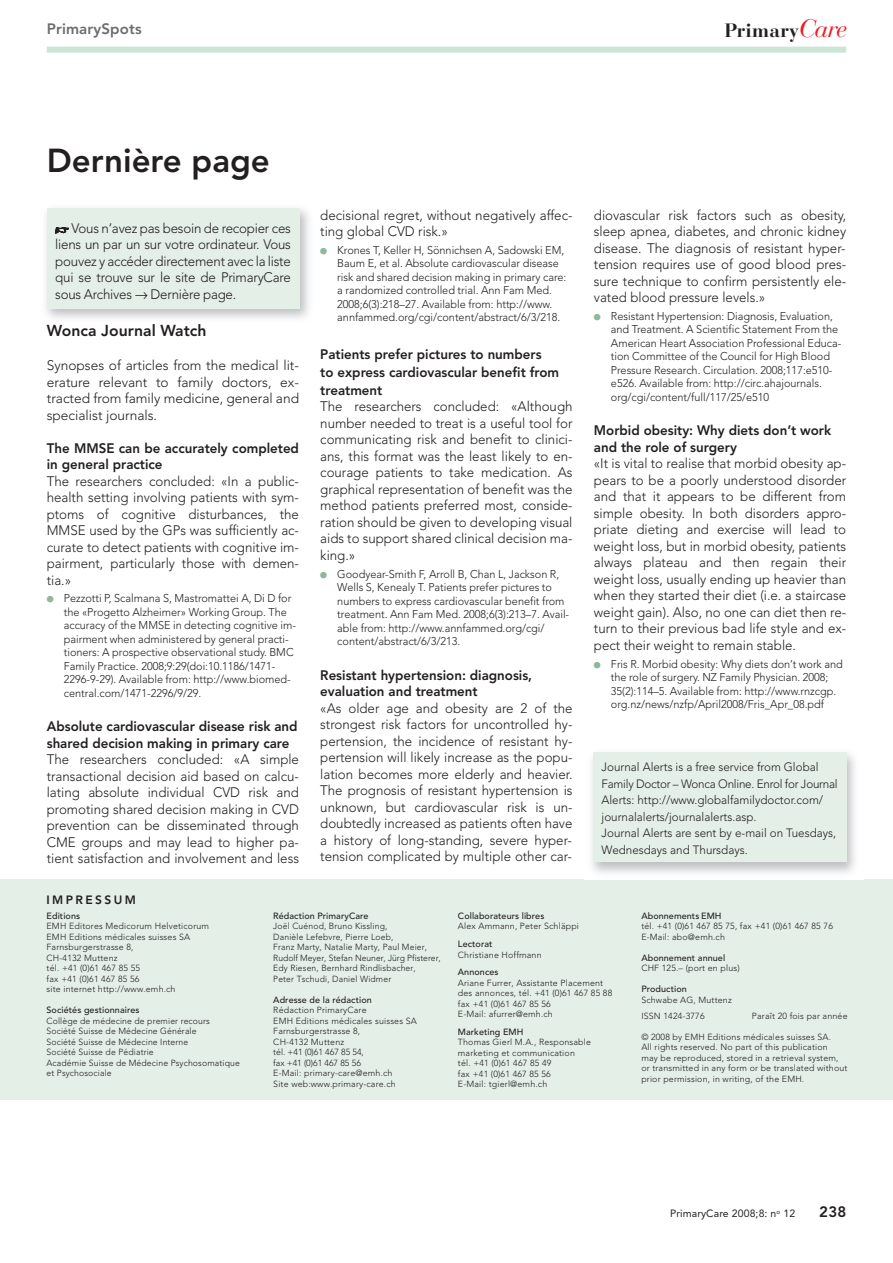
<style>
.page{position:relative;width:893px;height:1263px;background:#fff}
.page>*{position:absolute;margin:0;border:0;box-sizing:border-box;transform-origin:0 0}
.t1{font:800 33px "Avenir";color:#231f20}
.t2{font:700 19.2px "Bauer Bodoni";letter-spacing:.01em;color:#231f20}
.t3{font:800 15.75px "Avenir";color:#231f20}
.t4{font:800 15px "Avenir";letter-spacing:.01em;color:#6c6d70}
.t5{font:800 15px "Avenir";color:#231f20}
.t6{font:300 13.65px/16.5px "Avenir";color:#231f20;text-align:justify}
.t7{font:800 13.65px/16.5px "Avenir";color:#231f20}
.t8{font:300 12px/16.5px "Avenir";color:#231f20}
.t9{font:800 12px "Avenir";letter-spacing:.2em;color:#231f20}
.t10{font:300 11.25px/13.5px "Avenir";color:#231f20}
.t11{font:10.5px "Avenir";letter-spacing:.01em;color:#231f20}
.t12{font:500 9px "Avenir";letter-spacing:.01em;color:#231f20}
.t13{font:300 8.85px/10.5px "Avenir";letter-spacing:.02em;color:#231f20}
.s1{font-weight:400;font-style:italic;font-size:25.2px;color:#ee1d23}
.s2{font-family:"European Pi Three";font-weight:400}
.s3{font-family:"Schwabe Pi";font-weight:400}
.s4{font-family:"European Pi One";font-weight:400;font-size:8.25px;color:#8eb89d}
</style>
<div class="page">
<div style="left:47px;top:47px;width:799px;height:6px;background:#cbe6d3"></div>
<div style="left:0;top:879px;width:893px;height:221px;background:#e4efe8"></div>
<img style="left:592px;top:752px;width:263px;height:121px">
<div style="left:593px;top:752px;width:253px;height:110px;background:#e4efe8"></div>
<img style="left:46px;top:208px;width:263px;height:111px">
<div style="left:47px;top:208px;width:252px;height:101px;background:#e4efe8"></div>
<p class="t4" style="left:47px;top:23px;width:96px">PrimarySpots</p>
<h2 class="t2" style="left:725px;top:19px;width:124px">Primary<span class="s1">Care</span></h2>
<h1 class="t1" style="left:47px;top:147px;width:225px">Dernière page</h1>
<p class="t6" style="left:55px;top:221px;width:237px"><span class="s2">-</span> Vous n’avez pas besoin de recopier ces liens un par un sur votre ordinateur. Vous pouvez y accéder directement avec la liste qui se trouve sur le site de PrimaryCare sous Archives <span class="s3">3</span> Dernière page.</p>
<p class="t3" style="left:47px;top:324px;width:161px">Wonca Journal Watch</p>
<p class="t6" style="left:47px;top:358px;width:254px">Synopses of articles from the medical lit&shy;erature relevant to family doctors, ex&shy;tracted from family medicine, general and specialist journals.</p>
<p class="t7" style="left:47px;top:441px;width:254px">The MMSE can be accurately completed in general practice</p>
<p class="t6" style="left:47px;top:474px;width:254px">The researchers concluded: «In a public&shy;health setting involving patients with sym&shy;ptoms of cognitive disturbances, the MMSE used by the GPs was sufficiently ac&shy;curate to detect patients with cognitive im&shy;pairment, particularly those with demen&shy;tia.»</p>
<p class="t10" style="left:64px;top:593px;width:234px;text-indent:-17px"><span class="s4">-</span> Pezzotti P, Scalmana S, Mastromattei A, Di D for the «Progetto Alzheimer» Working Group. The accuracy of the MMSE in detecting cognitive im&shy;pairment when administered by general practi&shy;tioners: A prospective observational study. BMC Family Practice. 2008;9:29(doi:10.1186/1471- 2296-9-29). Available from: http://www.biomed&shy;central.com/1471-2296/9/29.</p>
<p class="t7" style="left:47px;top:719px;width:252px">Absolute cardiovascular disease risk and shared decision making in primary care</p>
<p class="t6" style="left:47px;top:752px;width:254px">The researchers concluded: «A simple transactional decision aid based on calcu&shy;lating absolute individual CVD risk and promoting shared decision making in CVD prevention can be disseminated through CME groups and may lead to higher pa&shy;tient satisfaction and involvement and less</p>
<p class="t9" style="left:47px;top:894px;width:91px">IMPRESSUM</p>
<p class="t6" style="left:320px;top:208px;width:254px">decisional regret, without negatively affec&shy;ting global CVD risk.»</p>
<p class="t10" style="left:337px;top:244px;width:231px;text-indent:-17px"><span class="s4">-</span> Krones T, Keller H, Sönnichsen A, Sadowski EM, Baum E, et al. Absolute cardiovascular disease risk and shared decision making in primary care: a randomized controlled trial. Ann Fam Med.<br>2008;6(3):218–27. Available from: http://www. annfammed.org/cgi/content/abstract/6/3/218.</p>
<p class="t7" style="left:320px;top:346px;width:240px;line-height:18.1px">Patients prefer pictures to numbers<br>to express cardiovascular benefit from treatment</p>
<p class="t6" style="left:320px;top:400px;width:254px">The researchers concluded: «Although number needed to treat is a useful tool for communicating risk and benefit to clinici&shy;ans, this format was the least likely to en&shy;courage patients to take medication. As graphical representation of benefit was the method patients preferred most, conside&shy;ration should be given to developing visual aids to support shared clinical decision ma&shy;king.»</p>
<p class="t10" style="left:337px;top:568px;width:233px;text-indent:-17px"><span class="s4">-</span> Goodyear-Smith F, Arroll B, Chan L, Jackson R, Wells S, Kenealy T. Patients prefer pictures to numbers to express cardiovascular benefit from treatment. Ann Fam Med. 2008;6(3):213–7. Avail - able from: http://www.annfammed.org/cgi/ content/abstract/6/3/213.</p>
<p class="t7" style="left:320px;top:668px;width:213px">Resistant hypertension: diagnosis, evaluation and treatment</p>
<p class="t6" style="left:320px;top:701px;width:254px">«As older age and obesity are 2 of the strongest risk factors for uncontrolled hy&shy;pertension, the incidence of resistant hy&shy;pertension will likely increase as the popu&shy;lation becomes more elderly and heavier.<br>The prognosis of resistant hypertension is unknown, but cardiovascular risk is un&shy;doubtedly increased as patients often have a history of long-standing, severe hyper&shy;tension complicated by multiple other car-</p>
<p class="t6" style="left:594px;top:208px;width:254px">diovascular risk factors such as obesity, sleep apnea, diabetes, and chronic kidney disease. The diagnosis of resistant hyper&shy;tension requires use of good blood pres&shy;sure technique to confirm persistently ele&shy;vated blood pressure levels.»</p>
<p class="t10" style="left:611px;top:310px;width:232px;text-indent:-17px"><span class="s4">-</span> Resistant Hypertension: Diagnosis, Evaluation, and Treatment. A Scientific Statement From the American Heart Association Professional Educa&shy;tion Committee of the Council for High Blood Pressure Research. Circulation. 2008;117:e510- e526. Available from: http://circ.ahajournals. org/cgi/content/full/117/25/e510</p>
<p class="t7" style="left:594px;top:423px;width:239px">Morbid obesity: Why diets don’t work and the role of surgery</p>
<p class="t6" style="left:594px;top:456px;width:254px">«It is vital to realise that morbid obesity ap&shy;pears to be a poorly understood disorder and that it appears to be different from simple obesity. In both disorders appro&shy;priate dieting and exercise will lead to weight loss, but in morbid obesity, patients always plateau and then regain their weight loss, usually ending up heavier than when they started their diet (i.e. a staircase weight gain). Also, no one can diet then re&shy;turn to their previous bad life style and ex&shy;pect their weight to remain stable.</p>
<p class="t10" style="left:611px;top:658px;width:233px;text-indent:-17px"><span class="s4">-</span> Fris R. Morbid obesity: Why diets don’t work and the role of surgery. NZ Family Physician. 2008; 35(2):114–5. Available from: http://www.rnzcgp. org.nz/news/nzfp/April2008/Fris_Apr_08.pdf</p>
<p class="t8" style="left:602px;top:760px;width:238px">Journal Alerts is a free service from Global Family Doctor – Wonca Online. Enrol for Journal Alerts: http://www.globalfamilydoctor.com/ journalalerts/journalalerts.asp.<br>Journal Alerts are sent by e-mail on Tuesdays, Wednesdays and Thursdays.</p>
<p class="t12" style="left:47px;top:912px;width:35px">Editions</p>
<p class="t13" style="left:47px;top:922px;width:164px">EMH Editores Medicorum Helveticorum<br>EMH Editions médicales suisses SA<br>Farnsburgerstrasse 8,<br>CH-4132 Muttenz<br>tél. +41 (0)61 467 85 55<br>fax +41 (0)61 467 85 56<br>site internet http://www.emh.ch</p>
<p class="t12" style="left:47px;top:1007px;width:94px">Sociétés gestionnaires</p>
<p class="t13" style="left:47px;top:1016px;width:195px">Collège de médecine de premier recours Société Suisse de Médecine Générale<br>Société Suisse de Médecine Interne<br>Société Suisse de Pédiatrie<br>Académie Suisse de Médecine Psychosomatique et Psychosociale</p>
<p class="t12" style="left:273px;top:912px;width:97px">Rédaction PrimaryCare</p>
<p class="t13" style="left:273px;top:922px;width:169px">Joël Cuénod, Bruno Kissling,<br>Danièle Lefebvre, Pierre Loeb,<br>Franz Marty, Natalie Marty, Paul Meier, Rudolf Meyer, Stefan Neuner, Jürg Pfisterer, Edy Riesen, Bernhard Rindlisbacher,<br>Peter Tschudi, Daniel Widmer</p>
<p class="t12" style="left:273px;top:996px;width:100px">Adresse de la rédaction</p>
<p class="t13" style="left:273px;top:1006px;width:145px">Rédaction PrimaryCare<br>EMH Editions médicales suisses SA<br>Farnsburgerstrasse 8,<br>CH-4132 Muttenz<br>tél. +41 (0)61 467 85 54,<br>fax +41 (0)61 467 85 56<br>E-Mail: primary-care@emh.ch<br>Site web:www.primary-care.ch</p>
<p class="t12" style="left:458px;top:912px;width:88px">Collaborateurs libres</p>
<p class="t13" style="left:458px;top:922px;width:123px">Alex Ammann, Peter Schläppi</p>
<p class="t12" style="left:458px;top:940px;width:36px">Lectorat</p>
<p class="t13" style="left:458px;top:950px;width:85px">Christiane Hoffmann</p>
<p class="t12" style="left:458px;top:968px;width:42px">Annonces</p>
<p class="t13" style="left:458px;top:978px;width:156px">Ariane Furrer, Assistante Placement des annonces, tél. +41 (0)61 467 85 88 fax +41 (0)61 467 85 56<br>E-Mail: afurrer@emh.ch</p>
<p class="t12" style="left:458px;top:1028px;width:67px">Marketing EMH</p>
<p class="t13" style="left:458px;top:1037px;width:135px">Thomas Gierl M.A., Responsable marketing et communication<br>tél. +41 (0)61 467 85 49<br>fax +41 (0)61 467 85 56<br>E-Mail: tgierl@emh.ch</p>
<p class="t12" style="left:641px;top:912px;width:82px">Abonnements EMH</p>
<p class="t13" style="left:641px;top:922px;width:193px">tél. +41 (0)61 467 85 75, fax +41 (0)61 467 85 76<br>E-Mail: abo@emh.ch</p>
<p class="t12" style="left:641px;top:954px;width:85px">Abonnement annuel</p>
<p class="t13" style="left:641px;top:964px;width:100px">CHF 125.– (port en plus)</p>
<p class="t12" style="left:641px;top:986px;width:47px">Production</p>
<p class="t13" style="left:641px;top:993px;width:92px;line-height:15.8px">Schwabe AG, Muttenz<br>ISSN 1424-3776</p>
<p class="t13" style="left:752px;top:1011px;width:97px">Paraît 20 fois par année</p>
<p class="t13" style="left:641px;top:1032px;width:208px">© 2008 by EMH Editions médicales suisses SA.<br>All rights reserved. No part of this publication<br>may be reproduced, stored in a retrieval system, or transmitted in any form or be translated without prior permission, in writing, of the EMH.</p>
<p class="t11" style="left:670px;top:1209px;width:127px">PrimaryCare 2008;8: n<sup>o</sup> 12</p>
<p class="t5" style="left:819px;top:1206px;width:28px">238</p>
</div>
